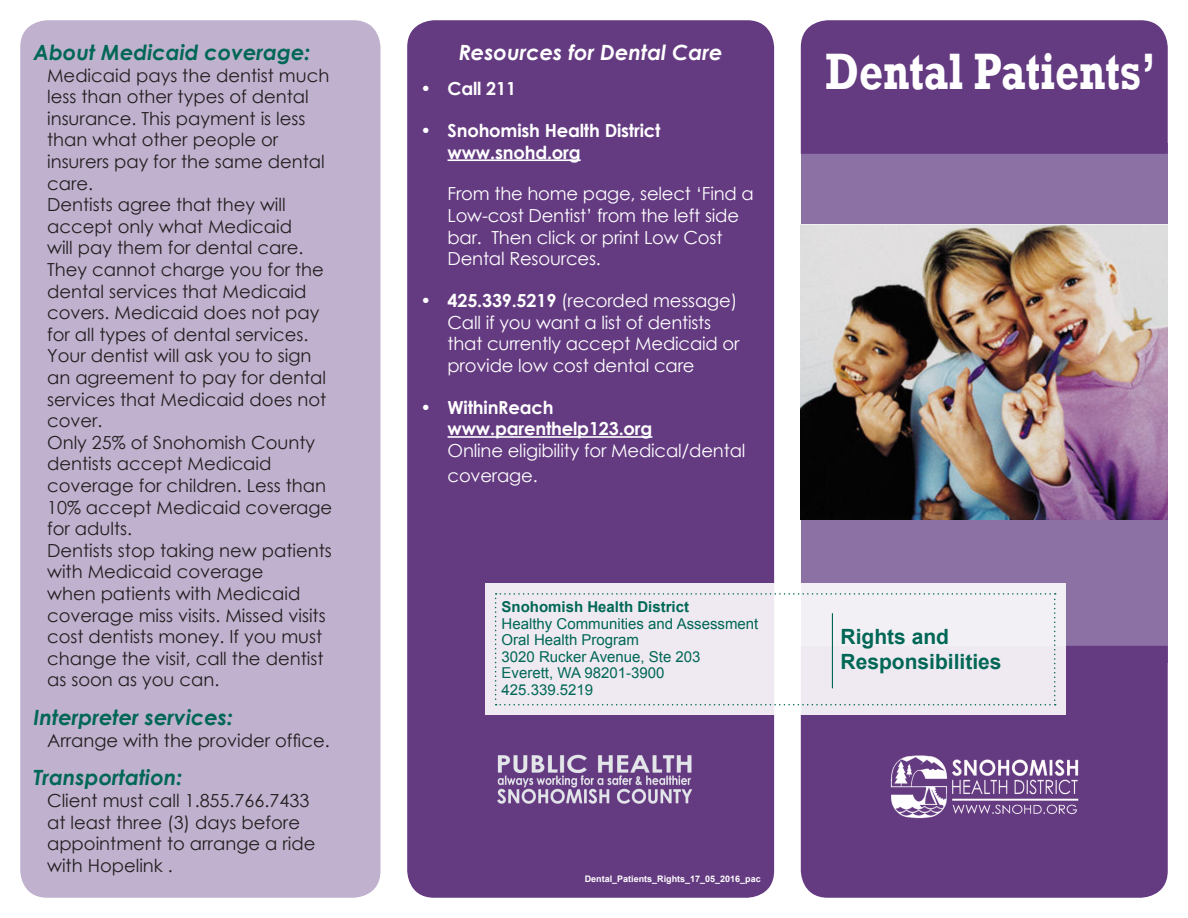
<style>
.page{position:relative;width:1188px;height:918px;background:#fff}
.page>*{position:absolute;margin:0;border:0;box-sizing:border-box;transform-origin:0 0}
.t1{font:700 52.5px "Rockwell";color:#fff;scale:.8 1}
.t2{font:italic 700 21px "Century Gothic";color:#006756}
.t3{font:700 21px/25.2px "Arial";color:#006756}
.t4{font:italic 700 21px "Century Gothic";color:#fff}
.t5{font:18px/21.6px "Century Gothic";color:#231f20}
.t6{font:18px/21.6px "Century Gothic";letter-spacing:-.01em;color:#fff}
.t7{font:700 18px/21.6px "Century Gothic";letter-spacing:-.01em;color:#fff}
.t8{font:15px/16.5px "Arial";color:#006756}
.t9{font:700 15px "Arial";color:#006756}
.t10{font:700 9px "Arial";color:#fff}
.s1{font-weight:700}
</style>
<div class="page">
<div style="left:801px;top:143px;width:367px;height:520px;background:#8c71a4"></div>
<div style="left:20px;top:20px;width:361px;height:878px;background:#c0b2cf;border-radius:27px"></div>
<div style="left:801px;top:20px;width:367px;height:134px;background:#643a81"></div>
<div style="left:407px;top:20px;width:367px;height:878px;background:#643a81;border-radius:27px"></div>
<div style="left:801px;top:646px;width:367px;height:252px;background:#643a81"></div>
<div style="left:485px;top:583px;width:581px;height:132px;background:#efeaf2"></div>
<svg style="left:495px;top:593px;width:561px;height:112px"></svg>
<img style="left:888px;top:742px;width:200px;height:82px">
<img style="left:497px;top:754px;width:196px;height:50px">
<hr style="left:832px;top:613px;width:1px;height:75px;background:#006756">
<hr style="left:448px;top:159px;width:133px;height:2px;background:#fff">
<hr style="left:448px;top:436px;width:204px;height:2px;background:#fff">
<img style="left:801px;top:224px;width:367px;height:296px">
<p class="t2" style="left:34px;top:36px;width:278px">About Medicaid coverage:</p>
<p class="t5" style="left:47px;top:64px;width:287px">Medicaid pays the dentist much less than other types of dental insurance. This payment is less than what other people or insurers pay for the same dental care.<br>Dentists agree that they will accept only what Medicaid<br>will pay them for dental care.<br>They cannot charge you for the dental services that Medicaid covers. Medicaid does not pay for all types of dental services.<br>Your dentist will ask you to sign an agreement to pay for dental services that Medicaid does not cover.<br>Only 25% of Snohomish County dentists accept Medicaid coverage for children. Less than<br>10% accept Medicaid coverage for adults.<br>Dentists stop taking new patients with Medicaid coverage<br>when patients with Medicaid coverage miss visits. Missed visits cost dentists money. If you must change the visit, call the dentist as soon as you can.</p>
<p class="t2" style="left:34px;top:702px;width:201px">Interpreter services:</p>
<p class="t5" style="left:47px;top:729px;width:284px">Arrange with the provider office.</p>
<p class="t2" style="left:34px;top:762px;width:150px">Transportation:</p>
<p class="t5" style="left:47px;top:789px;width:270px">Client must call 1.855.766.7433 at least three (3) days before appointment to arrange a ride with Hopelink .</p>
<p class="t4" style="left:459px;top:36px;width:265px">Resources for Dental Care</p>
<p class="t7" style="left:421px;top:77px;width:97px">• Call 211</p>
<p class="t7" style="left:448px;top:119px;width:215px;text-indent:-27px">• Snohomish Health District www.snohd.org</p>
<p class="t6" style="left:448px;top:183px;width:308px">From the home page, select ‘Find a<br>Low-cost Dentist’ from the left side bar. Then click or print Low Cost<br>Dental Resources.</p>
<p class="t6" style="left:448px;top:290px;width:294px;text-indent:-27px"><span class="s1">• 425.339.5219</span> (recorded message)<br>Call if you want a list of dentists that currently accept Medicaid or provide low cost dental care</p>
<p class="t7" style="left:448px;top:396px;width:206px;text-indent:-27px">• WithinReach www.parenthelp123.org</p>
<p class="t6" style="left:448px;top:438px;width:299px;line-height:25.2px">Online eligibility for Medical/dental coverage.</p>
<p class="t10" style="left:557px;top:56px;width:138px;rotate:-180deg">SIPP_Brochure01_06_2013_pac</p>
<p class="t9" style="left:502px;top:597px;width:189px">Snohomish Health District</p>
<p class="t8" style="left:502px;top:616px;width:258px">Healthy Communities and Assessment<br>Oral Health Program<br>3020 Rucker Avenue, Ste 203<br>Everett, WA 98201-3900<br>425.339.5219</p>
<h1 class="t1" style="left:826px;top:40px;width:415px">Dental Patients’</h1>
<p class="t3" style="left:841px;top:624px;width:163px">Rights and<br>Responsibilities</p>
<p class="t10" style="left:585px;top:873px;width:178px">Dental_Patients_Rights_17_05_2016_pac</p>
</div>
